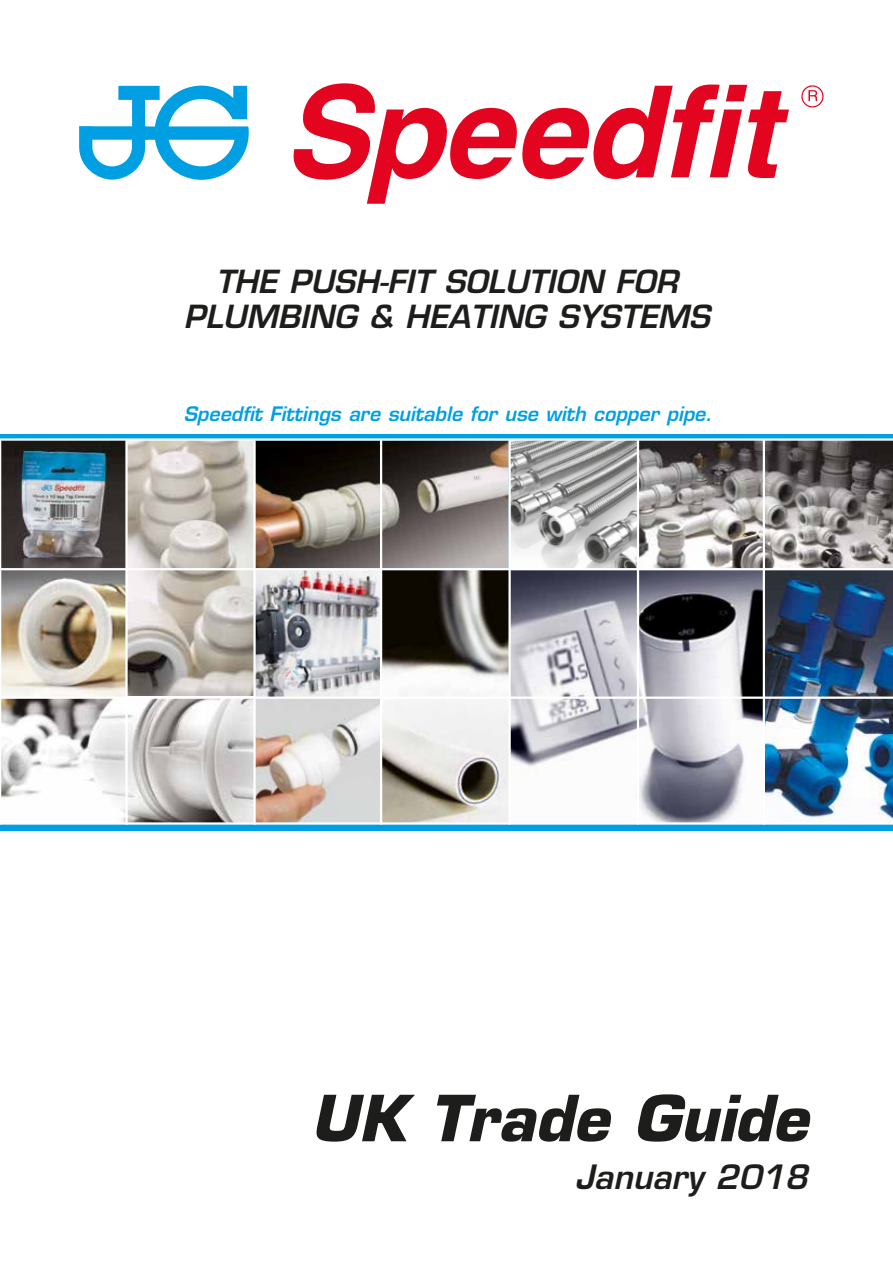
<style>
.page{position:relative;width:893px;height:1263px;background:#fff}
.page>*{position:absolute;margin:0;border:0;box-sizing:border-box;transform-origin:0 0}
.t1{font:italic 700 61.95px "Eurostile";color:#1d1d1b}
.t2{font:italic 600 32.7px "Eurostile";color:#1d1d1b}
.t3{font:italic 600 31.05px/35.5px "Eurostile";color:#1d1d1b;text-align:center}
.t4{font:italic 600 19.5px "Eurostile";color:#009fe3}
</style>
<div class="page">
<div style="left:0;top:434px;width:893px;height:396px;background:#009fe3"></div>
<img style="left:1px;top:441px;width:892px;height:381px">
<img style="left:1px;top:441px;width:124px;height:127px">
<svg style="left:256px;top:699px;width:124px;height:123px;background:#d5ccc6"></svg>
<svg style="left:511px;top:441px;width:126px;height:127px;background:#b0b0b0"></svg>
<img style="left:256px;top:570px;width:124px;height:126px">
<svg style="left:128px;top:441px;width:125px;height:255px;background:#beb8b1"></svg>
<svg style="left:1px;top:699px;width:252px;height:123px;background:#d1cfce"></svg>
<hr style="left:0;top:440px;width:1px;height:384px;background:#fff">
<hr style="left:125px;top:440px;width:3px;height:384px;background:#fff">
<hr style="left:253px;top:440px;width:3px;height:384px;background:#fff">
<hr style="left:0;top:568px;width:893px;height:2px;background:#fff">
<hr style="left:508px;top:440px;width:3px;height:384px;background:#fff">
<hr style="left:637px;top:440px;width:2px;height:384px;background:#fff">
<hr style="left:763px;top:440px;width:2px;height:384px;background:#fff">
<hr style="left:380px;top:440px;width:2px;height:384px;background:#fff">
<hr style="left:0;top:696px;width:893px;height:3px;background:#fff">
<svg style="left:79px;top:86px;width:170px;height:94px"></svg>
<div style="left:801px;top:85px;width:22px;height:22px;border:1px solid #e40520;border-radius:50%"></div>
<svg style="left:293px;top:83px;width:496px;height:121px"></svg>
<svg style="left:808px;top:90px;width:9px;height:11px"></svg>
<hr style="left:0;top:822px;width:893px;height:3px;background:#fff">
<hr style="left:0;top:438px;width:893px;height:3px;background:#fff">
<h3 class="t3" style="left:184px;top:263px;width:528px">THE PUSH-FIT SOLUTION FOR<br>PLUMBING &amp; HEATING SYSTEMS</h3>
<p class="t4" style="left:184px;top:401px;width:530px">Speedfit Fittings are suitable for use with copper pipe.</p>
<h1 class="t1" style="left:310px;top:1080px;width:499px">UK Trade Guide</h1>
<h2 class="t2" style="left:575px;top:1156px;width:234px">January 2018</h2>
</div>
